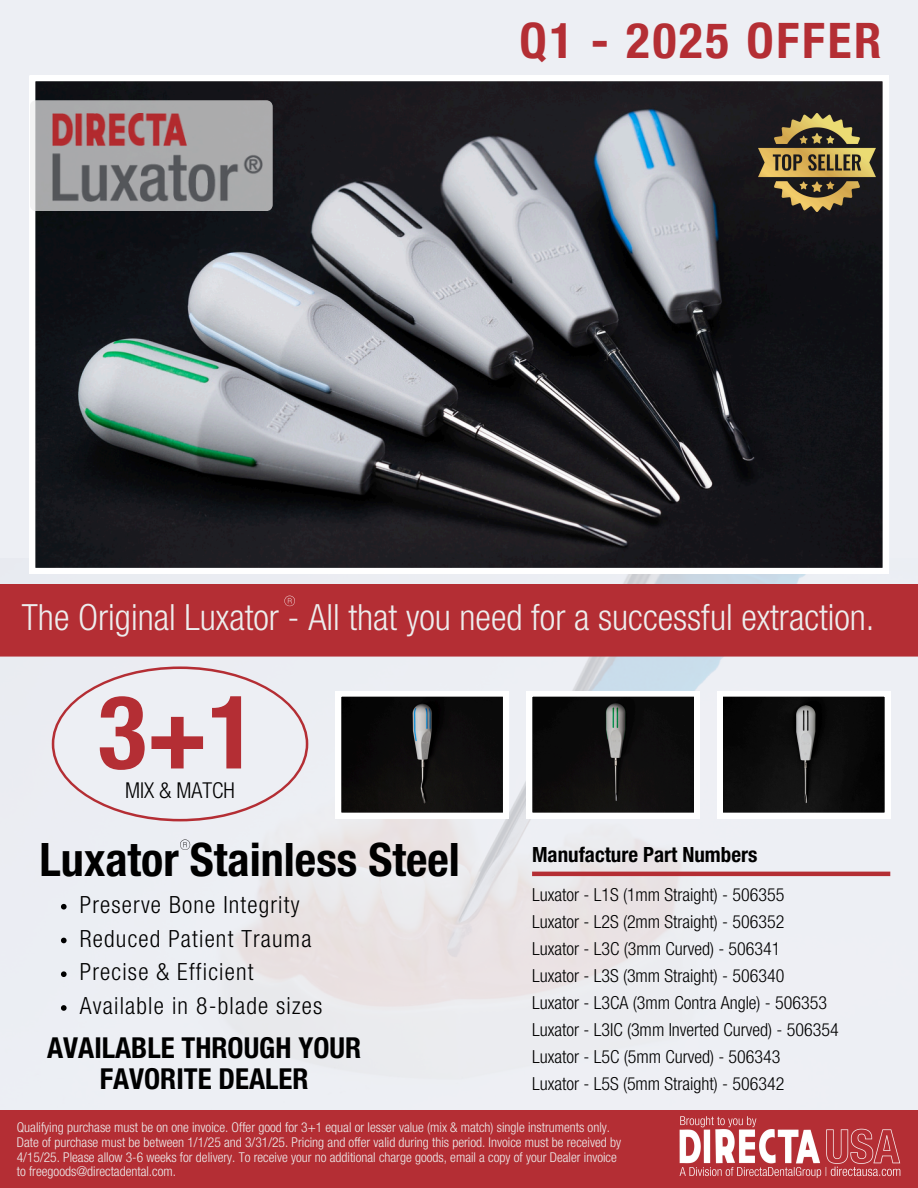
<style>
.page{position:relative;width:918px;height:1188px;background:#edeff4}
.page>*{position:absolute;margin:0;border:0;box-sizing:border-box;transform-origin:0 0}
.t1{font:700 condensed 102px "Helvetica Neue";color:#b42e34}
.t2{font:700 condensed 49.2px "Helvetica Neue";letter-spacing:.055em;color:#b42e34}
.t3{font:700 condensed 46.2px "Helvetica Neue";color:#000}
.t4{font:300 condensed 36.15px "Helvetica Neue";color:#ededed}
.t5{font:700 condensed 28.95px/30.3px "Helvetica Neue";color:#000;text-align:center}
.t6{font:300 condensed 23.7px "Helvetica Neue";letter-spacing:.05em;color:#000}
.t7{font:300 condensed 21.9px "Helvetica Neue";color:#000}
.t8{font:700 condensed 21px "Helvetica Neue";color:#000}
.t9{font:300 condensed 18px "Helvetica Neue";color:#000}
.t10{font:300 condensed 13.5px/14.7px "Helvetica Neue";color:#ededed}
</style>
<div class="page">
<img style="left:29px;top:559px;width:862px;height:448px">
<svg style="left:30px;top:76px;width:858px;height:498px;background:#4a4c50"></svg>
<hr style="left:532px;top:872px;width:358px;height:4px;background:#b42e34">
<div style="left:0;top:1110px;width:918px;height:78px;background:#b42e34"></div>
<svg style="left:30px;top:100px;width:243px;height:111px;background:#abacad"></svg>
<img style="left:52px;top:113px;width:211px;height:89px">
<img style="left:759px;top:113px;width:117px;height:98px">
<img style="left:679px;top:1116px;width:222px;height:62px">
<div style="left:0;top:584px;width:918px;height:73px;background:#b42e34"></div>
<svg style="left:284px;top:594px;width:11px;height:14px"></svg>
<svg style="left:336px;top:691px;width:173px;height:127px;background:#353535"></svg>
<svg style="left:527px;top:691px;width:173px;height:127px;background:#353535"></svg>
<svg style="left:717px;top:691px;width:173px;height:127px;background:#353535"></svg>
<svg style="left:52px;top:666px;width:256px;height:155px"></svg>
<svg style="left:61px;top:904px;width:6px;height:6px"></svg>
<svg style="left:61px;top:938px;width:6px;height:5px"></svg>
<svg style="left:61px;top:971px;width:6px;height:6px"></svg>
<svg style="left:61px;top:1005px;width:6px;height:6px"></svg>
<svg style="left:180px;top:838px;width:10px;height:14px"></svg>
<h5 class="t2" style="left:520px;top:23px;width:363px">Q1 - 2025 OFFER</h5>
<h2 class="t4" style="left:22px;top:604px;width:854px">The Original Luxator - All that you need for a successful extraction.</h2>
<p class="t1" style="left:98px;top:696px;width:161px">3+1</p>
<p class="t7" style="left:125px;top:783px;width:111px">MIX &amp; MATCH</p>
<p class="t3" style="left:40px;top:844px;width:422px">Luxator Stainless Steel</p>
<p class="t8" style="left:532px;top:847px;width:227px">Manufacture Part Numbers</p>
<h4 class="t9" style="left:532px;top:888px;width:254px">Luxator - L1S (1mm Straight) - 506355</h4>
<p class="t9" style="left:532px;top:915px;width:254px">Luxator - L2S (2mm Straight) - 506352</p>
<h1 class="t9" style="left:532px;top:942px;width:250px">Luxator - L3C (3mm Curved) - 506341</h1>
<h6 class="t9" style="left:532px;top:969px;width:254px">Luxator - L3S (3mm Straight) - 506340</h6>
<p class="t9" style="left:532px;top:996px;width:297px">Luxator - L3CA (3mm Contra Angle) - 506353</p>
<p class="t9" style="left:532px;top:1023px;width:308px">Luxator - L3IC (3mm Inverted Curved) - 506354</p>
<p class="t9" style="left:532px;top:1050px;width:250px">Luxator - L5C (5mm Curved) - 506343</p>
<p class="t9" style="left:532px;top:1077px;width:254px">Luxator - L5S (5mm Straight) - 506342</p>
<h3 class="t6" style="left:80px;top:896px;width:221px">Preserve Bone Integrity</h3>
<p class="t6" style="left:80px;top:930px;width:233px">Reduced Patient Trauma</p>
<p class="t6" style="left:80px;top:963px;width:175px">Precise &amp; Efficient</p>
<p class="t6" style="left:80px;top:997px;width:244px">Available in 8-blade sizes</p>
<p class="t5" style="left:47px;top:1035px;width:315px">AVAILABLE THROUGH YOUR<br>FAVORITE DEALER</p>
<p class="t10" style="left:17px;top:1121px;width:606px">Qualifying purchase must be on one invoice. Offer good for 3+1 equal or lesser value (mix &amp; match) single instruments only.<br>Date of purchase must be between 1/1/25 and 3/31/25. Pricing and offer valid during this period. Invoice must be received by 4/15/25. Please allow 3-6 weeks for delivery. To receive your no additional charge goods, email a copy of your Dealer invoice to freegoods@directadental.com.</p>
</div>
